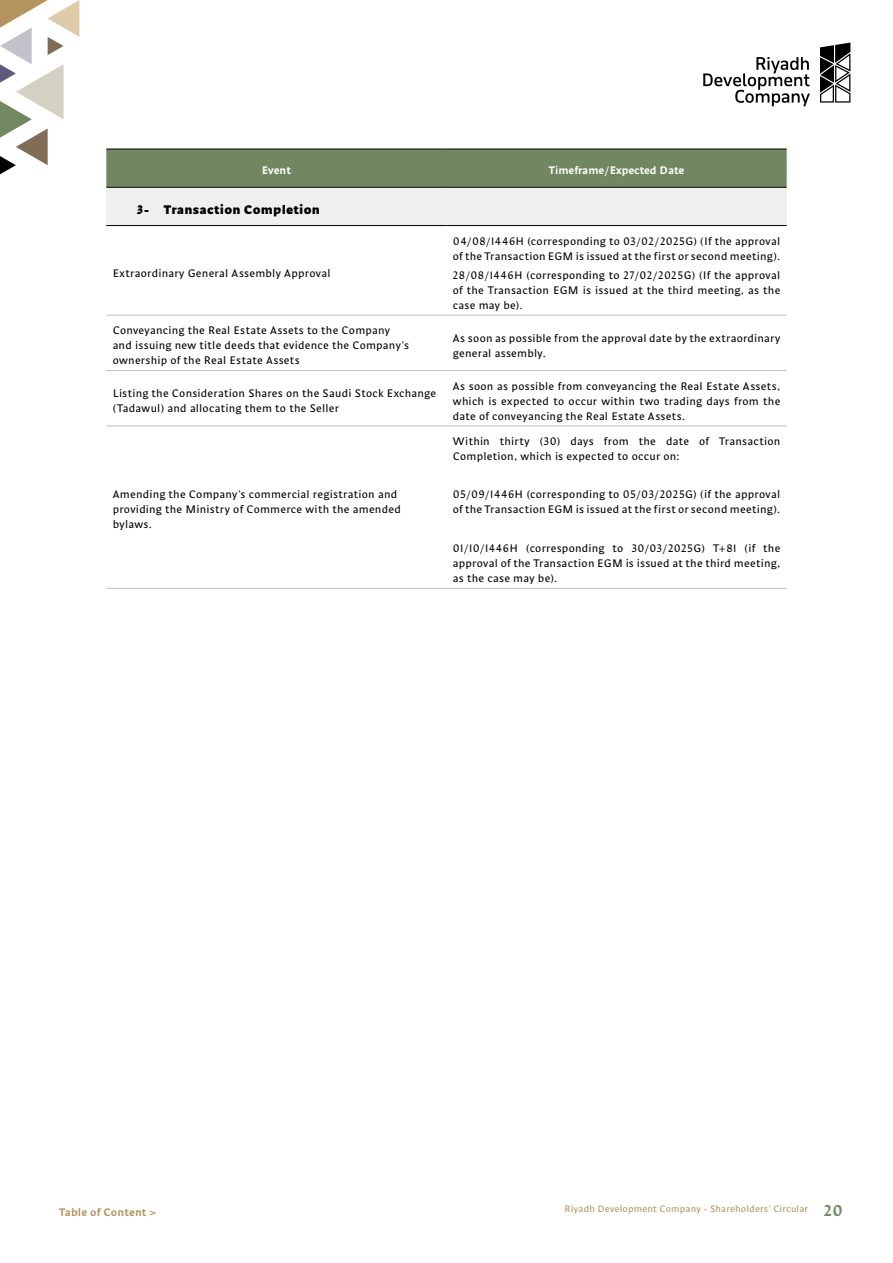
<style>
.page{position:relative;width:893px;height:1263px;background:#fff}
.page>*{position:absolute;margin:0;border:0;box-sizing:border-box;transform-origin:0 0}
.t1{font:900 12px "Kermes Family";letter-spacing:.02em;color:#000}
.t2{font:10.5px/15px "Kermes Family";letter-spacing:.03em;color:#000}
.t3{font:700 10.5px "Kermes Family";color:#fff}
.t4{font:700 10.5px "Kermes Family";letter-spacing:.015em;color:#b3945e}
.t5{font:9px "Kermes Family";letter-spacing:.02em;color:#b3945e}
.s1{font-weight:700;font-size:15px;color:#708761}
</style>
<div class="page">
<div style="left:106px;top:150px;width:681px;height:37px;background:#708761"></div>
<div style="left:106px;top:187px;width:681px;height:39px;background:#efeff0"></div>
<hr style="left:106px;top:315px;width:340px;height:1px;background:#bcbec0">
<hr style="left:446px;top:315px;width:341px;height:1px;background:#bcbec0">
<hr style="left:106px;top:370px;width:340px;height:1px;background:#bcbec0">
<hr style="left:446px;top:370px;width:341px;height:1px;background:#bcbec0">
<hr style="left:106px;top:426px;width:340px;height:1px;background:#bcbec0">
<hr style="left:446px;top:426px;width:341px;height:1px;background:#bcbec0">
<hr style="left:106px;top:588px;width:340px;height:1px;background:#bcbec0">
<hr style="left:446px;top:588px;width:341px;height:1px;background:#bcbec0">
<hr style="left:106px;top:149px;width:340px;height:1px;background:#000">
<hr style="left:446px;top:149px;width:341px;height:1px;background:#000">
<hr style="left:106px;top:187px;width:340px;height:1px;background:#000">
<hr style="left:446px;top:187px;width:341px;height:1px;background:#000">
<hr style="left:106px;top:225px;width:340px;height:1px;background:#000">
<hr style="left:446px;top:225px;width:341px;height:1px;background:#000">
<svg style="left:0;top:0;width:79px;height:174px"></svg>
<svg style="left:703px;top:57px;width:107px;height:49px"></svg>
<svg style="left:820px;top:43px;width:30px;height:60px"></svg>
<p class="t3" style="left:262px;top:165px;width:30px">Event</p>
<p class="t3" style="left:549px;top:165px;width:137px">Timeframe/Expected Date</p>
<p class="t1" style="left:137px;top:202px;width:185px">3- Transaction Completion</p>
<p class="t2" style="left:113px;top:266px;width:220px">Extraordinary General Assembly Approval</p>
<p class="t2" style="left:453px;top:233px;width:329px">04/08/1446H (corresponding to 03/02/2025G) (If the approval of the Transaction EGM is issued at the first or second meeting).</p>
<p class="t2" style="left:453px;top:268px;width:329px;text-align:justify">28/08/1446H (corresponding to 27/02/2025G) (If the approval of the Transaction EGM is issued at the third meeting, as the case may be).</p>
<p class="t2" style="left:113px;top:323px;width:298px">Conveyancing the Real Estate Assets to the Company and issuing new title deeds that evidence the Company’s ownership of the Real Estate Assets</p>
<p class="t2" style="left:453px;top:331px;width:329px">As soon as possible from the approval date by the extraordinary general assembly.</p>
<p class="t2" style="left:113px;top:386px;width:325px">Listing the Consideration Shares on the Saudi Stock Exchange (Tadawul) and allocating them to the Seller</p>
<p class="t2" style="left:453px;top:378px;width:329px;text-align:justify">As soon as possible from conveyancing the Real Estate Assets, which is expected to occur within two trading days from the date of conveyancing the Real Estate Assets.</p>
<p class="t2" style="left:113px;top:487px;width:290px">Amending the Company’s commercial registration and providing the Ministry of Commerce with the amended bylaws.</p>
<p class="t2" style="left:453px;top:434px;width:329px">Within thirty (30) days from the date of Transaction<br>Completion, which is expected to occur on:</p>
<p class="t2" style="left:453px;top:487px;width:329px">05/09/1446H (corresponding to 05/03/2025G) (if the approval of the Transaction EGM is issued at the first or second meeting).</p>
<p class="t2" style="left:453px;top:541px;width:329px;text-align:justify">01/10/1446H (corresponding to 30/03/2025G) T+81 (if the approval of the Transaction EGM is issued at the third meeting, as the case may be).</p>
<p class="t4" style="left:59px;top:1206px;width:98px">Table of Content &gt;</p>
<p class="t5" style="left:565px;top:1204px;width:280px">Riyadh Development Company - Shareholders’ Circular <span class="s1">20</span></p>
</div>
